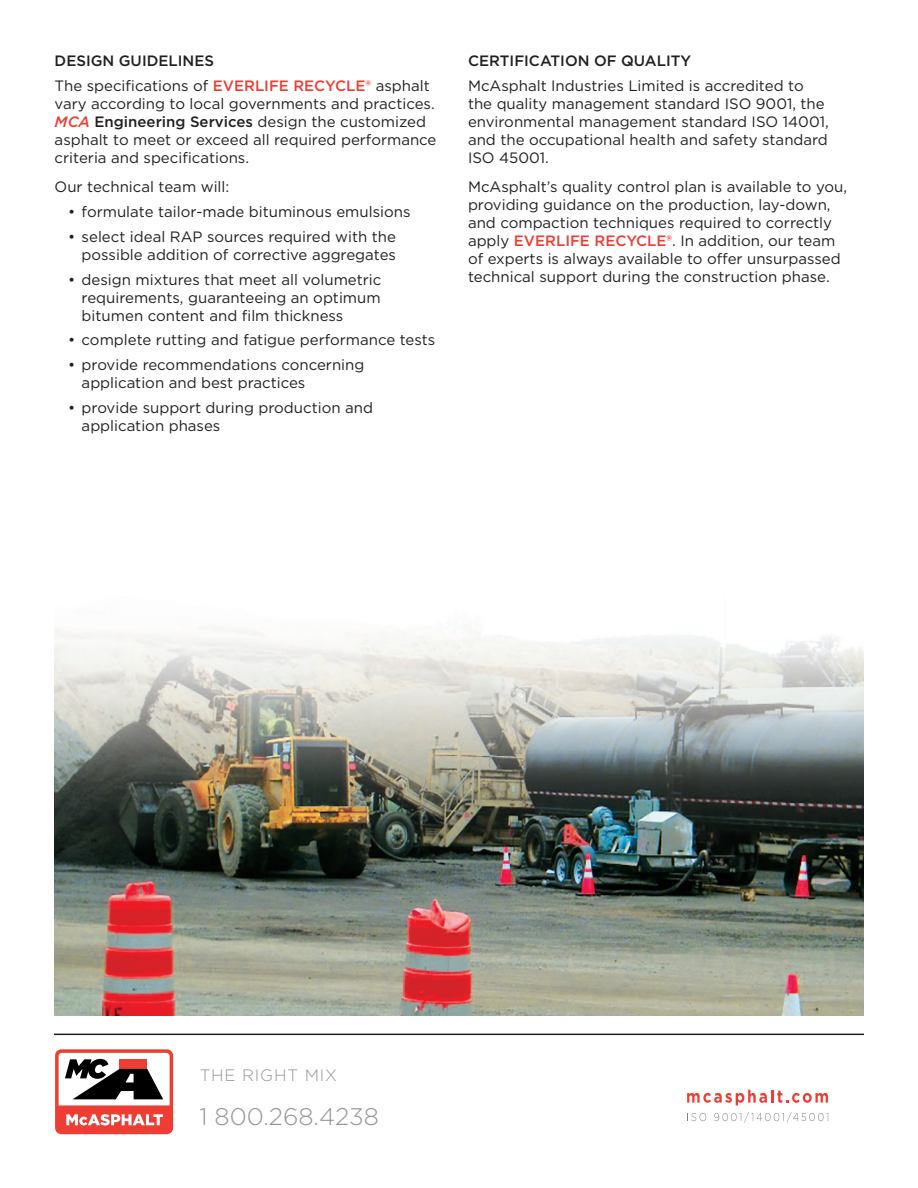
<style>
.page{position:relative;width:918px;height:1188px;background:#fff}
.page>*{position:absolute;margin:0;border:0;box-sizing:border-box;transform-origin:0 0}
.t1{font:300 24px "Gotham";color:#939598}
.t2{font:300 16.5px "Gotham";letter-spacing:.05em;color:#939598}
.Paragraph{font:15px/18px "Gotham";color:#231f20}
.Heading_1{font:500 15px "Gotham";color:#231f20}
.s1{font-weight:500;color:#ee3e34}
.s2{font-weight:500;font-style:italic;color:#ee3e34}
.s3{font-weight:500}
</style>
<div class="page">
<svg style="left:687px;top:1090px;width:141px;height:15px"></svg>
<svg style="left:687px;top:1113px;width:19px;height:8px"></svg>
<svg style="left:714px;top:1112px;width:114px;height:11px"></svg>
<hr style="left:54px;top:1034px;width:810px;height:1px;background:#231f20">
<svg style="left:55px;top:1049px;width:118px;height:85px"></svg>
<img style="left:54px;top:629px;width:810px;height:386px">
<p class="Heading_1" style="left:55px;top:51px;width:161px">DESIGN GUIDELINES</p>
<p class="Paragraph" style="left:55px;top:76px;width:383px">The specifications of <span class="s1">EVERLIFE RECYCLE®</span> asphalt vary according to local governments and practices.<br><span class="s2">MCA</span> <span class="s3">Engineering Services</span> design the customized asphalt to meet or exceed all required performance criteria and specifications.</p>
<p class="Paragraph" style="left:55px;top:178px;width:176px">Our technical team will:</p>
<p class="Paragraph" style="left:68px;top:202px;width:344px">• formulate tailor-made bituminous emulsions</p>
<p class="Paragraph" style="left:68px;top:227px;width:329px;text-align:right">• select ideal RAP sources required with the possible addition of corrective aggregates</p>
<p class="Paragraph" style="left:82px;top:270px;width:301px;text-align:justify;text-indent:-14px">• design mixtures that meet all volumetric requirements, guaranteeing an optimum bitumen content and film thickness</p>
<p class="Paragraph" style="left:68px;top:331px;width:369px">• complete rutting and fatigue performance tests</p>
<p class="Paragraph" style="left:82px;top:355px;width:284px;text-indent:-14px">• provide recommendations concerning application and best practices</p>
<p class="Paragraph" style="left:82px;top:398px;width:293px;text-indent:-14px">• provide support during production and application phases</p>
<p class="Heading_1" style="left:468px;top:51px;width:225px">CERTIFICATION OF QUALITY</p>
<p class="Paragraph" style="left:468px;top:76px;width:362px">McAsphalt Industries Limited is accredited to the quality management standard ISO 9001, the environmental management standard ISO 14001, and the occupational health and safety standard ISO 45001.</p>
<p class="Paragraph" style="left:468px;top:178px;width:381px">McAsphalt’s quality control plan is available to you, providing guidance on the production, lay-down, and compaction techniques required to correctly apply <span class="s1">EVERLIFE RECYCLE®</span>. In addition, our team of experts is always available to offer unsurpassed technical support during the construction phase.</p>
<p class="t2" style="left:200px;top:1064px;width:139px">THE RIGHT MIX</p>
<h1 class="t1" style="left:199px;top:1101px;width:181px">1 800.268.4238</h1>
</div>
